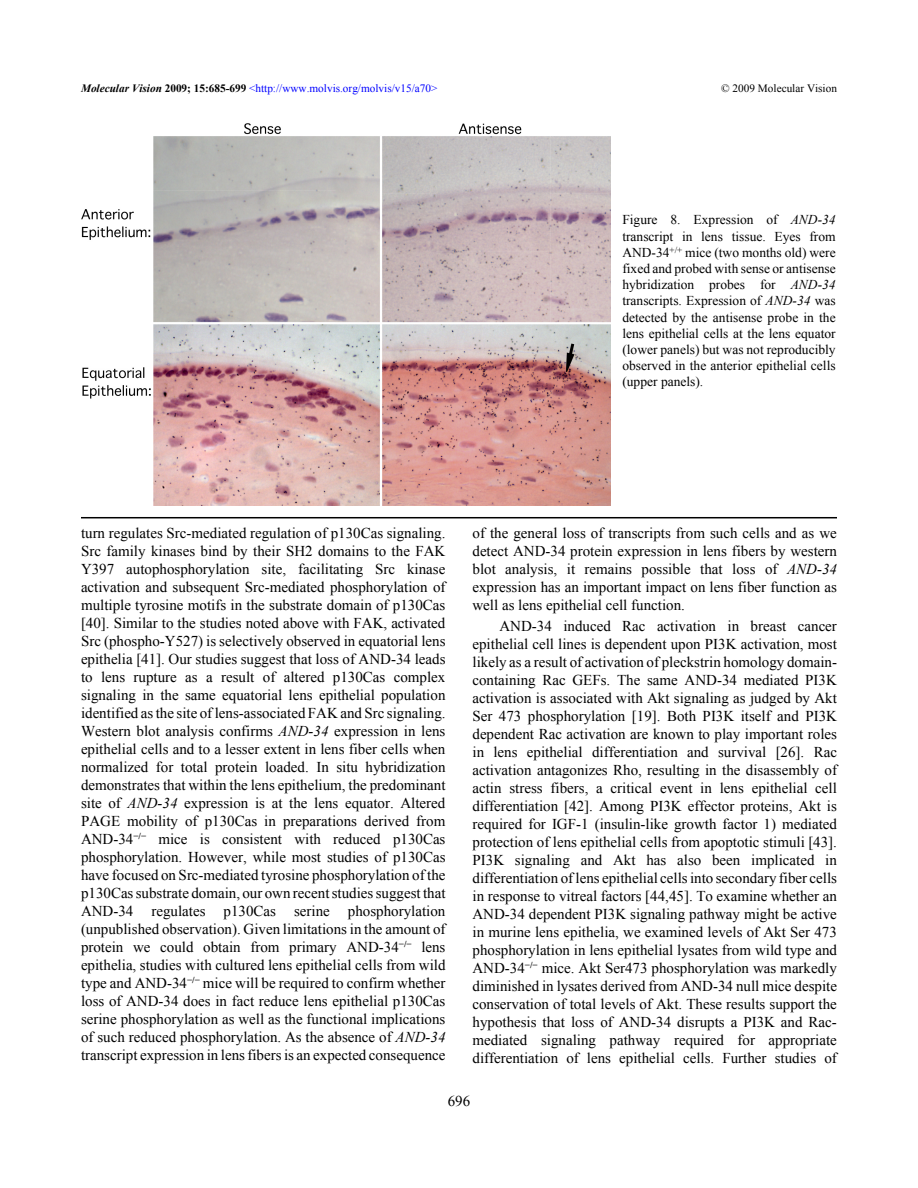
<style>
.page{position:relative;width:918px;height:1188px;background:#fff}
.page>*{position:absolute;margin:0;border:0;box-sizing:border-box;transform-origin:0 0}
.t1{font:15px/18px "Times New Roman";color:#000;text-align:justify}
.t2{font:13.5px/16.2px "Times New Roman";color:#000;text-align:justify}
.t3{font:11.25px "Times New Roman";color:#00f}
.t4{font:11.25px "Times New Roman";color:#000}
.s1{font-weight:700;font-style:italic;color:#000}
.s2{font-weight:700;color:#000}
.s3{font-style:italic}
</style>
<div class="page">
<img style="left:81px;top:123px;width:529px;height:383px">
<hr style="left:81px;top:517px;width:756px;height:1px;background:#000">
<p class="t3" style="left:81px;top:82px;width:358px"><span class="s1">Molecular Vision</span> <span class="s2">2009; 15:685-699</span> &lt;http://www.molvis.org/molvis/v15/a70&gt;</p>
<p class="t4" style="left:721px;top:82px;width:117px">© 2009 Molecular Vision</p>
<p class="t2" style="left:622px;top:212px;width:215px">Figure 8. Expression of <span class="s3">AND-34 </span>transcript in lens tissue. Eyes from AND-34<sup>+/+</sup> mice (two months old) were fixed and probed with sense or antisense hybridization probes for <span class="s3">AND-34 </span>transcripts. Expression of <span class="s3">AND-34</span> was detected by the antisense probe in the lens epithelial cells at the lens equator (lower panels) but was not reproducibly observed in the anterior epithelial cells (upper panels).</p>
<p class="t1" style="left:81px;top:524px;width:366px">turn regulates Src-mediated regulation of p130Cas signaling.<br>Src family kinases bind by their SH2 domains to the FAK Y397 autophosphorylation site, facilitating Src kinase activation and subsequent Src-mediated phosphorylation of multiple tyrosine motifs in the substrate domain of p130Cas [40]. Similar to the studies noted above with FAK, activated Src (phospho-Y527) is selectively observed in equatorial lens epithelia [41]. Our studies suggest that loss of AND-34 leads to lens rupture as a result of altered p130Cas complex signaling in the same equatorial lens epithelial population identified as the site of lens-associated FAK and Src signaling.<br>Western blot analysis confirms <span class="s3">AND-34</span> expression in lens epithelial cells and to a lesser extent in lens fiber cells when normalized for total protein loaded. In situ hybridization demonstrates that within the lens epithelium, the predominant site of <span class="s3">AND-34</span> expression is at the lens equator. Altered PAGE mobility of p130Cas in preparations derived from AND-34<sup>−/−</sup> mice is consistent with reduced p130Cas phosphorylation. However, while most studies of p130Cas have focused on Src-mediated tyrosine phosphorylation of the p130Cas substrate domain, our own recent studies suggest that AND-34 regulates p130Cas serine phosphorylation (unpublished observation). Given limitations in the amount of protein we could obtain from primary AND-34<sup>−/−</sup> lens epithelia, studies with cultured lens epithelial cells from wild type and AND-34<sup>−/−</sup> mice will be required to confirm whether loss of AND-34 does in fact reduce lens epithelial p130Cas serine phosphorylation as well as the functional implications of such reduced phosphorylation. As the absence of <span class="s3">AND-34 </span>transcript expression in lens fibers is an expected consequence</p>
<p class="t1" style="left:472px;top:524px;width:366px">of the general loss of transcripts from such cells and as we detect AND-34 protein expression in lens fibers by western blot analysis, it remains possible that loss of <span class="s3">AND-34 </span>expression has an important impact on lens fiber function as well as lens epithelial cell function.</p>
<p class="t1" style="left:472px;top:617px;width:366px;text-indent:27px">AND-34 induced Rac activation in breast cancer epithelial cell lines is dependent upon PI3K activation, most likely as a result of activation of pleckstrin homology domain&shy;containing Rac GEFs. The same AND-34 mediated PI3K activation is associated with Akt signaling as judged by Akt Ser 473 phosphorylation [19]. Both PI3K itself and PI3K dependent Rac activation are known to play important roles in lens epithelial differentiation and survival [26]. Rac activation antagonizes Rho, resulting in the disassembly of actin stress fibers, a critical event in lens epithelial cell differentiation [42]. Among PI3K effector proteins, Akt is required for IGF-1 (insulin-like growth factor 1) mediated protection of lens epithelial cells from apoptotic stimuli [43].<br>PI3K signaling and Akt has also been implicated in differentiation of lens epithelial cells into secondary fiber cells in response to vitreal factors [44,45]. To examine whether an AND-34 dependent PI3K signaling pathway might be active in murine lens epithelia, we examined levels of Akt Ser 473 phosphorylation in lens epithelial lysates from wild type and AND-34<sup>−/−</sup> mice. Akt Ser473 phosphorylation was markedly diminished in lysates derived from AND-34 null mice despite conservation of total levels of Akt. These results support the hypothesis that loss of AND-34 disrupts a PI3K and Rac&shy;mediated signaling pathway required for appropriate differentiation of lens epithelial cells. Further studies of</p>
<p class="t1" style="left:448px;top:1092px;width:24px">696</p>
</div>
